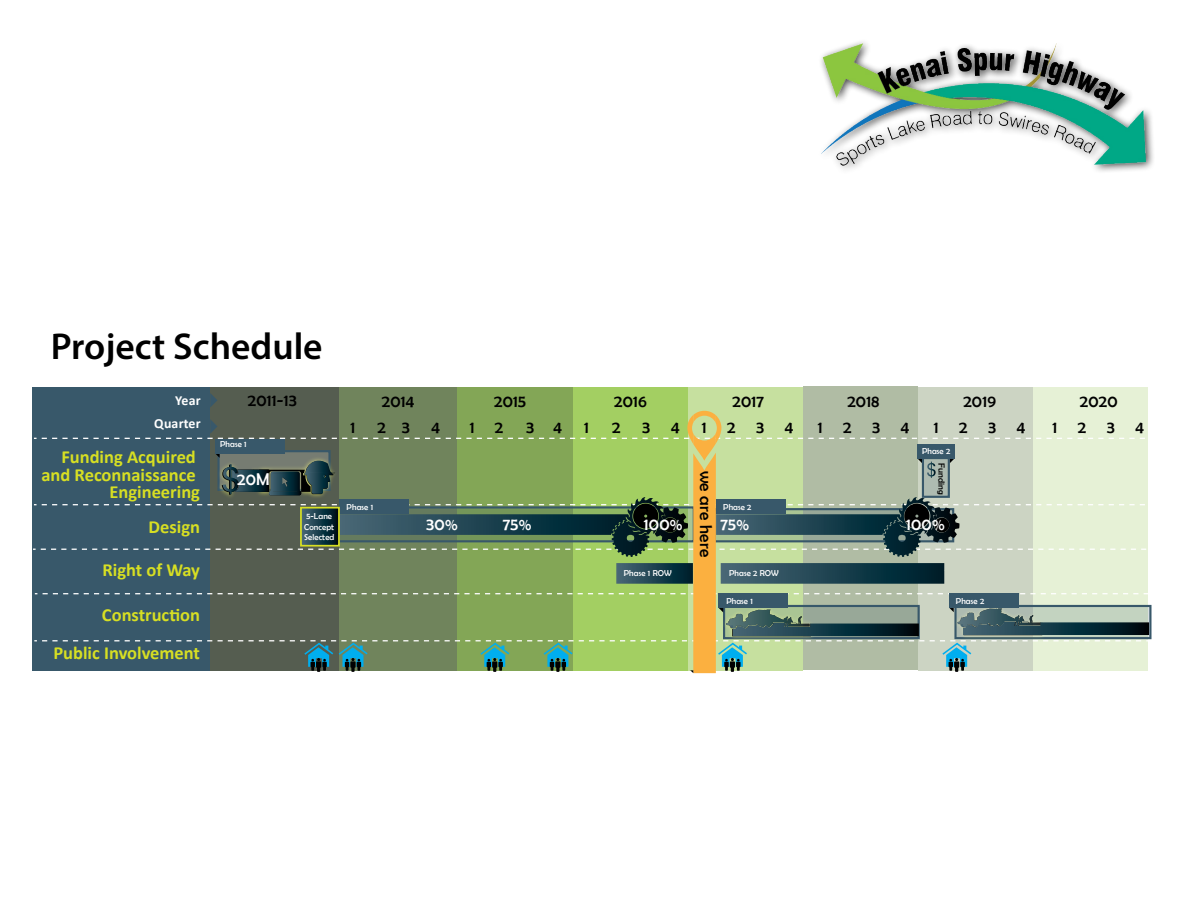
<style>
.page{position:relative;width:1188px;height:918px;background:#fff}
.page>*{position:absolute;margin:0;border:0;box-sizing:border-box;transform-origin:0 0}
.t1{font:600 37.5px "Myriad Pro";color:#000}
.t2{font:700 18.45px/17.4px "Calibri";color:#d7df23;text-align:right}
.t3{font:17.25px "Berlin Sans FB";letter-spacing:.015em;color:#fff}
.t4{font:17.1px/25.7px "Berlin Sans FB";letter-spacing:.015em;color:#000}
.t5{font:17.1px/25.7px "Berlin Sans FB";letter-spacing:.605em;color:#000;text-align:center}
.t6{font:700 13.95px "Calibri";letter-spacing:.015em;color:#fff}
.t7{font:9px "Berlin Sans FB";letter-spacing:.015em;color:#000}
.t8{font:8.55px/10.4px "Berlin Sans FB";letter-spacing:.015em;color:#fff}
</style>
<div class="page">
<div style="left:818px;top:38px;width:337px;height:137px;background:#000;opacity:.75"></div>
<img style="left:822px;top:43px;width:324px;height:132px">
<div style="left:1033px;top:387px;width:115px;height:283px;background:#e6f1d6"></div>
<div style="left:339px;top:387px;width:119px;height:283px;background:#70845c"></div>
<div style="left:210px;top:387px;width:129px;height:283px;background:#555d50"></div>
<div style="left:33px;top:387px;width:177px;height:283px;background:#38586a"></div>
<div style="left:457px;top:387px;width:116px;height:283px;background:#83a656"></div>
<div style="left:573px;top:387px;width:115px;height:283px;background:#a3cf62"></div>
<div style="left:688px;top:387px;width:115px;height:283px;background:#c6e09f"></div>
<div style="left:803px;top:387px;width:115px;height:283px;background:#b0bca4"></div>
<div style="left:918px;top:387px;width:115px;height:283px;background:#ccd4c3"></div>
<svg style="left:33px;top:393px;width:1119px;height:280px"></svg>
<p class="t1" style="left:51px;top:322px;width:273px">Project Schedule</p>
<p class="t4" style="left:248px;top:387px;width:50px">2011-13</p>
<p class="t6" style="left:175px;top:391px;width:27px">Year</p>
<p class="t5" style="left:934px;top:388px;width:93px">2019<br>1234</p>
<p class="t4" style="left:382px;top:388px;width:34px">2014</p>
<p class="t4" style="left:494px;top:388px;width:34px">2015</p>
<p class="t4" style="left:614px;top:388px;width:34px">2016</p>
<p class="t4" style="left:733px;top:388px;width:33px">2017</p>
<p class="t4" style="left:847px;top:388px;width:33px">2018</p>
<p class="t4" style="left:377px;top:414px;width:34px">2 3</p>
<p class="t4" style="left:431px;top:414px;width:10px">4</p>
<p class="t4" style="left:526px;top:414px;width:10px">3</p>
<p class="t6" style="left:154px;top:415px;width:48px">Quarter</p>
<p class="t4" style="left:470px;top:414px;width:35px">1 2</p>
<p class="t4" style="left:554px;top:414px;width:10px">4</p>
<p class="t4" style="left:584px;top:414px;width:6px">1</p>
<p class="t4" style="left:612px;top:414px;width:10px">2</p>
<p class="t4" style="left:642px;top:414px;width:39px">3 4</p>
<p class="t4" style="left:702px;top:414px;width:93px">1234</p>
<p class="t4" style="left:818px;top:414px;width:93px">1234</p>
<p class="t4" style="left:351px;top:414px;width:6px">1</p>
<p class="t2" style="left:41px;top:449px;width:160px">Funding Acquired and Reconnaissance<br>Engineering</p>
<p class="t2" style="left:149px;top:518px;width:53px">Design</p>
<p class="t2" style="left:102px;top:561px;width:99px">Right of Way</p>
<p class="t2" style="left:53px;top:595px;width:148px;line-height:38.4px">Construction<br>Public Involvement</p>
<p class="t8" style="left:220px;top:439px;width:28px">Phase 1</p>
<p class="t3" style="left:237px;top:470px;width:34px">20M</p>
<p class="t8" style="left:304px;top:511px;width:32px">5-Lane<br>Concept<br>Selected</p>
<p class="t8" style="left:922px;top:446px;width:30px">Phase 2</p>
<p class="t7" style="left:947px;top:463px;width:33px;rotate:90deg">Funding</p>
<p class="t4" style="left:719px;top:471px;width:88px;rotate:90deg">we are here</p>
<p class="t8" style="left:347px;top:502px;width:28px">Phase 1</p>
<p class="t8" style="left:723px;top:502px;width:30px">Phase 2</p>
<p class="t3" style="left:426px;top:514px;width:33px">30%</p>
<p class="t3" style="left:503px;top:514px;width:30px">75%</p>
<p class="t3" style="left:644px;top:514px;width:40px">100%</p>
<p class="t3" style="left:720px;top:514px;width:30px">75%</p>
<p class="t3" style="left:906px;top:514px;width:40px">100%</p>
<p class="t8" style="left:624px;top:568px;width:50px">Phase 1 ROW</p>
<p class="t8" style="left:729px;top:568px;width:51px">Phase 2 ROW</p>
<p class="t8" style="left:726px;top:596px;width:28px">Phase 1</p>
<p class="t8" style="left:956px;top:596px;width:30px">Phase 2</p>
<p class="t4" style="left:1052px;top:414px;width:6px">1</p>
<p class="t4" style="left:1078px;top:388px;width:68px">2020<br>234</p>
</div>
